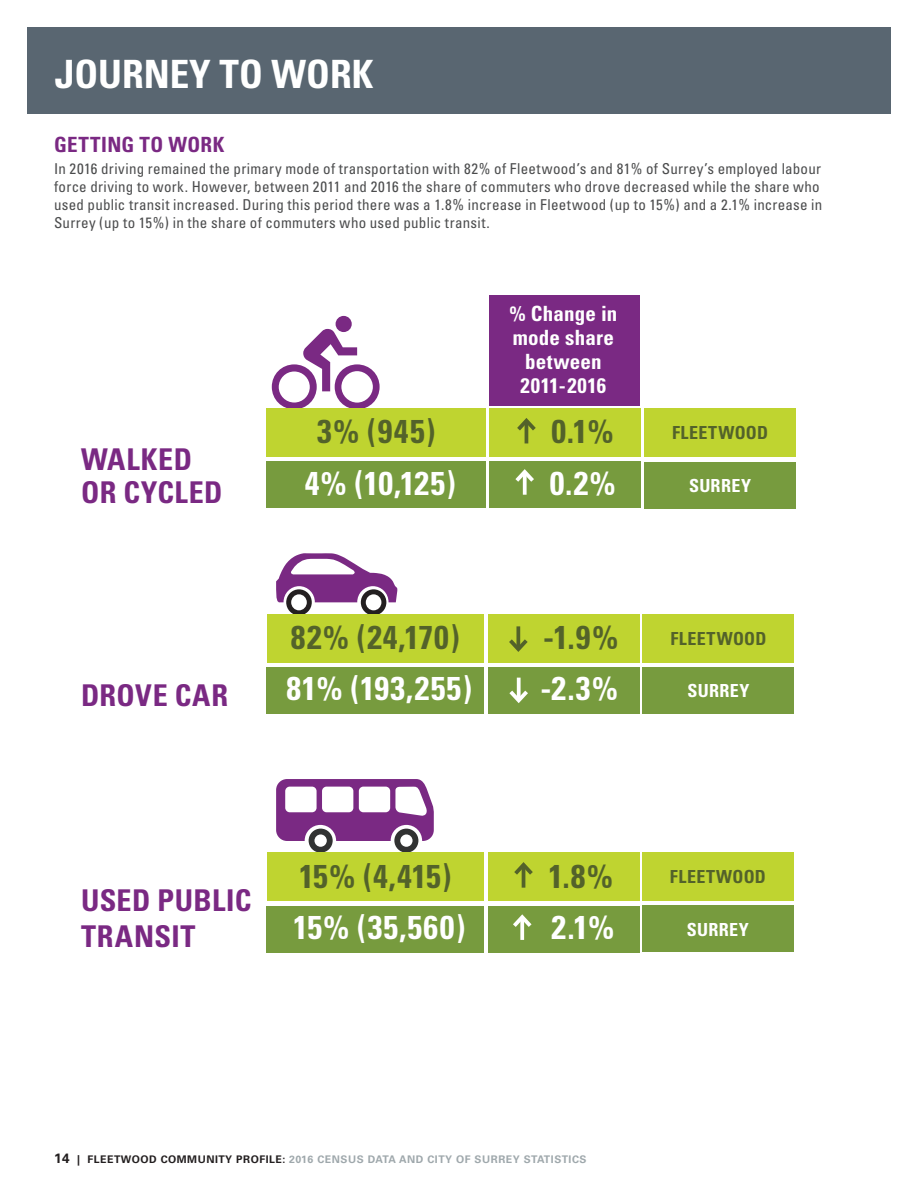
<style>
.page{position:relative;width:918px;height:1188px;background:#fff}
.page>*{position:absolute;margin:0;border:0;box-sizing:border-box;transform-origin:0 0}
.t1{font:700 condensed 39px "Univers";color:#fff}
.t2{font:700 condensed 33px "Univers";letter-spacing:.04em;color:#fff}
.t3{font:700 condensed 33px "Univers";letter-spacing:.02em;color:#53622a}
.t4{font:700 condensed 30px/33px "Univers";letter-spacing:.015em;color:#7a2983}
.t5{font:700 condensed 21px/24px "Univers";letter-spacing:.01em;color:#fff;text-align:center}
.t6{font:700 condensed 21px "Univers";letter-spacing:.02em;color:#7a2983}
.t7{font:700 condensed 18px "Univers";letter-spacing:.025em;color:#53622a}
.t8{font:700 condensed 18px "Univers";letter-spacing:.02em;color:#fff}
.t9{font:condensed 15px/18px "Univers";letter-spacing:.02em;color:#4b4c4d}
.t10{font:700 10.5px "Univers";letter-spacing:.05em;color:#9fa8ac}
.s1{font-size:13.5px;color:#231f20}
.s2{color:#231f20}
</style>
<div class="page">
<div style="left:27px;top:27px;width:864px;height:86px;background:#596671"></div>
<svg style="left:272px;top:316px;width:108px;height:93px"></svg>
<div style="left:279px;top:372px;width:31px;height:31px;background:#fff;border-radius:50%"></div>
<svg style="left:276px;top:553px;width:121px;height:61px"></svg>
<svg style="left:276px;top:779px;width:158px;height:74px"></svg>
<div style="left:267px;top:409px;width:219px;height:48px;background:#bfd430"></div>
<div style="left:267px;top:462px;width:219px;height:46px;background:#779b3e"></div>
<div style="left:267px;top:614px;width:217px;height:48px;background:#bfd430"></div>
<div style="left:267px;top:667px;width:217px;height:47px;background:#779b3e"></div>
<div style="left:267px;top:853px;width:217px;height:48px;background:#bfd430"></div>
<div style="left:267px;top:906px;width:217px;height:46px;background:#779b3e"></div>
<div style="left:490px;top:409px;width:151px;height:48px;background:#bfd430"></div>
<hr style="left:525px;top:421px;width:3px;height:22px;background:#53622a">
<svg style="left:517px;top:418px;width:19px;height:17px"></svg>
<div style="left:490px;top:462px;width:151px;height:46px;background:#779b3e"></div>
<svg style="left:523px;top:486px;width:4px;height:9px"></svg>
<svg style="left:515px;top:469px;width:19px;height:17px"></svg>
<div style="left:488px;top:614px;width:151px;height:48px;background:#bfd430"></div>
<svg style="left:516px;top:626px;width:4px;height:9px"></svg>
<svg style="left:509px;top:635px;width:19px;height:17px"></svg>
<div style="left:488px;top:667px;width:151px;height:47px;background:#779b3e"></div>
<svg style="left:517px;top:678px;width:4px;height:8px"></svg>
<svg style="left:509px;top:686px;width:19px;height:17px"></svg>
<div style="left:488px;top:853px;width:151px;height:48px;background:#bfd430"></div>
<hr style="left:522px;top:865px;width:3px;height:23px;background:#53622a">
<svg style="left:514px;top:862px;width:19px;height:17px"></svg>
<div style="left:488px;top:906px;width:151px;height:46px;background:#779b3e"></div>
<svg style="left:520px;top:931px;width:4px;height:9px"></svg>
<svg style="left:513px;top:914px;width:19px;height:17px"></svg>
<div style="left:644px;top:409px;width:152px;height:48px;background:#bfd430"></div>
<div style="left:644px;top:462px;width:152px;height:46px;background:#779b3e"></div>
<div style="left:643px;top:614px;width:151px;height:48px;background:#bfd430"></div>
<div style="left:643px;top:667px;width:151px;height:46px;background:#779b3e"></div>
<div style="left:642px;top:853px;width:152px;height:48px;background:#bfd430"></div>
<div style="left:642px;top:906px;width:152px;height:46px;background:#779b3e"></div>
<div style="left:489px;top:295px;width:151px;height:110px;background:#7a2983"></div>
<h1 class="t1" style="left:55px;top:50px;width:320px">JOURNEY TO WORK</h1>
<h3 class="t6" style="left:54px;top:131px;width:172px">GETTING TO WORK</h3>
<p class="t9" style="left:54px;top:159px;width:770px">In 2016 driving remained the primary mode of transportation with 82% of Fleetwood’s and 81% of Surrey’s employed labour force driving to work. However, between 2011 and 2016 the share of commuters who drove decreased while the share who used public transit increased. During this period there was a 1.8% increase in Fleetwood (up to 15%) and a 2.1% increase in Surrey (up to 15%) in the share of commuters who used public transit.</p>
<h3 class="t4" style="left:81px;top:443px;width:143px">WALKED<br>OR CYCLED</h3>
<h3 class="t4" style="left:81px;top:679px;width:149px">DROVE CAR</h3>
<h2 class="t3" style="left:317px;top:411px;width:120px">3% (945)</h2>
<h2 class="t2" style="left:305px;top:463px;width:153px">4% (10,125)</h2>
<h3 class="t5" style="left:509px;top:301px;width:110px">% Change in mode share between<br>2011-2016</h3>
<h2 class="t3" style="left:551px;top:411px;width:64px">0.1%</h2>
<h2 class="t2" style="left:550px;top:463px;width:67px">0.2%</h2>
<h2 class="t3" style="left:291px;top:617px;width:170px">82% (24,170)</h2>
<h2 class="t2" style="left:286px;top:668px;width:187px">81% (193,255)</h2>
<h2 class="t3" style="left:543px;top:617px;width:76px">-1.9%</h2>
<h2 class="t2" style="left:540px;top:668px;width:79px">-2.3%</h2>
<p class="t7" style="left:672px;top:422px;width:98px">FLEETWOOD</p>
<p class="t8" style="left:689px;top:475px;width:64px">SURREY</p>
<p class="t7" style="left:670px;top:627px;width:98px">FLEETWOOD</p>
<p class="t8" style="left:687px;top:680px;width:64px">SURREY</p>
<h3 class="t4" style="left:81px;top:882px;width:172px;line-height:36px">USED PUBLIC<br>TRANSIT</h3>
<h2 class="t3" style="left:299px;top:856px;width:154px">15% (4,415)</h2>
<h2 class="t2" style="left:293px;top:907px;width:174px">15% (35,560)</h2>
<h2 class="t3" style="left:548px;top:856px;width:66px">1.8%</h2>
<h2 class="t2" style="left:552px;top:907px;width:64px">2.1%</h2>
<p class="t7" style="left:670px;top:866px;width:98px">FLEETWOOD</p>
<p class="t8" style="left:687px;top:918px;width:64px">SURREY</p>
<p class="t10" style="left:54px;top:1153px;width:534px"><span class="s1">14</span> <span class="s2">| FLEETWOOD COMMUNITY PROFILE:</span> 2016 CENSUS DATA AND CITY OF SURREY STATISTICS</p>
</div>
